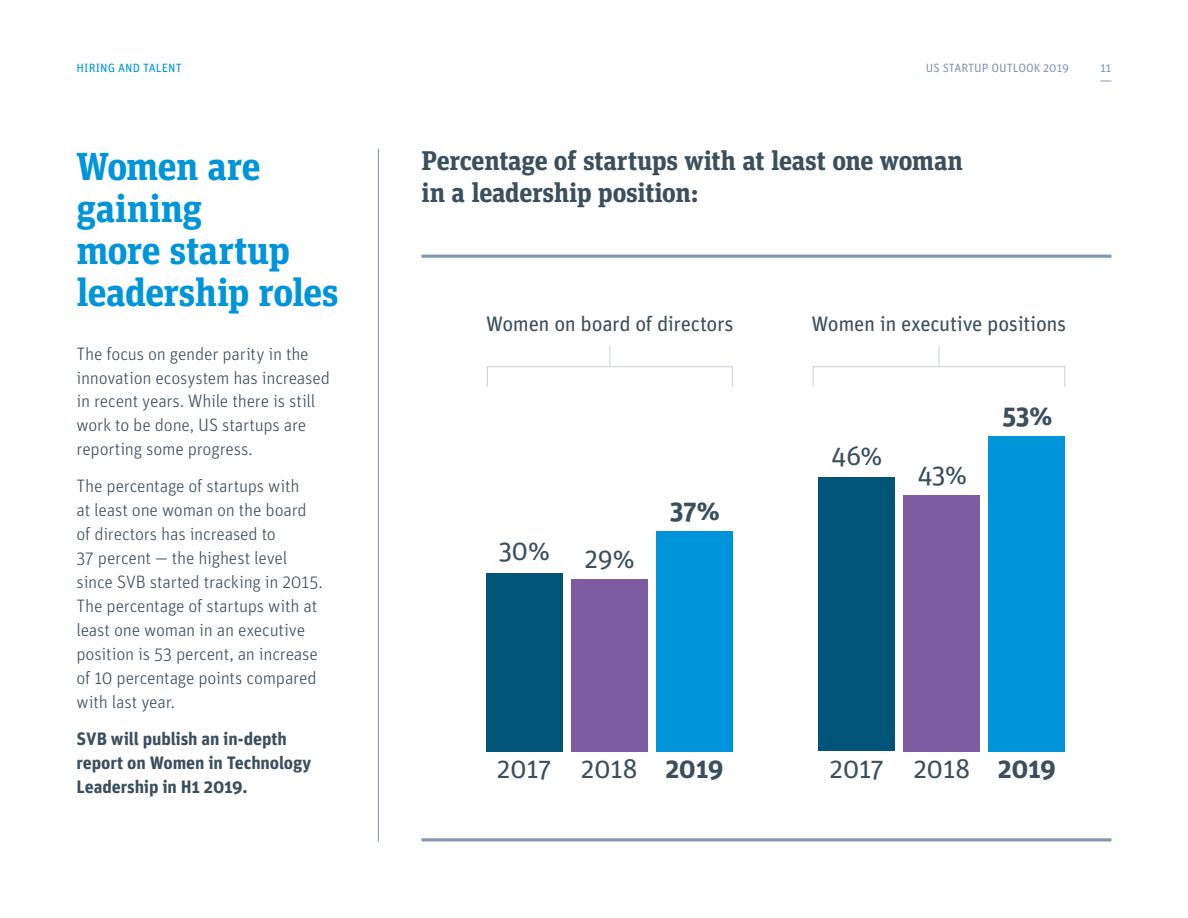
<style>
.page{position:relative;width:1188px;height:918px;background:#fff}
.page>*{position:absolute;margin:0;border:0;box-sizing:border-box;transform-origin:0 0}
.t1{font:700 39px/42px "SVB Slab";letter-spacing:-.015em;color:#0095db}
.t2{font:700 27px/31.5px "SVB Slab";letter-spacing:-.015em;color:#3c4f5c}
.t3{font:27px "SVB Sans";letter-spacing:-.015em;color:#3c4f5c}
.t4{font:700 27px "SVB Sans";color:#3c4f5c}
.t5{font:21px "SVB Sans";letter-spacing:-.02em;color:#3c4f5c}
.t6{font:300 18px/24px "SVB Sans";letter-spacing:-.01em;color:#3c4f5c}
.t7{font:700 18px/24px "SVB Sans";letter-spacing:-.01em;color:#3c4f5c}
.t8{font:12px "SVB Sans";color:#8498ad}
.t9{font:12px "SVB Sans";letter-spacing:.01em;color:#0095db}
.s1{font-weight:700}
</style>
<div class="page">
<hr style="left:378px;top:149px;width:1px;height:692px;background:#8498ad">
<hr style="left:422px;top:255px;width:689px;height:3px;background:#8498ad">
<hr style="left:422px;top:838px;width:689px;height:3px;background:#8498ad">
<div style="left:486px;top:573px;width:77px;height:178px;background:#005478"></div>
<div style="left:571px;top:579px;width:77px;height:172px;background:#7f5ba2"></div>
<div style="left:656px;top:531px;width:77px;height:220px;background:#0095db"></div>
<svg style="left:487px;top:345px;width:246px;height:42px"></svg>
<svg style="left:812px;top:345px;width:254px;height:42px"></svg>
<div style="left:819px;top:478px;width:76px;height:273px;background:#005478"></div>
<div style="left:904px;top:495px;width:76px;height:256px;background:#7f5ba2"></div>
<div style="left:989px;top:436px;width:76px;height:315px;background:#0095db"></div>
<p class="t9" style="left:77px;top:60px;width:107px">HIRING AND TALENT</p>
<h1 class="t1" style="left:77px;top:143px;width:264px">Women are gaining<br>more startup leadership roles</h1>
<p class="t6" style="left:77px;top:341px;width:255px">The focus on gender parity in the innovation ecosystem has increased in recent years. While there is still work to be done, US startups are reporting some progress.</p>
<p class="t6" style="left:77px;top:474px;width:248px">The percentage of startups with<br>at least one woman on the board of directors has increased to<br>37 percent — the highest level since SVB started tracking in 2015.<br>The percentage of startups with at least one woman in an executive position is 53 percent, an increase of 10 percentage points compared with last year.</p>
<p class="t7" style="left:77px;top:726px;width:236px">SVB will publish an in-depth report on Women in Technology<br>Leadership in H1 2019.</p>
<p class="t8" style="left:926px;top:60px;width:145px">US STARTUP OUTLOOK 2019</p>
<p class="t8" style="left:1101px;top:60px;width:12px">11</p>
<h2 class="t2" style="left:422px;top:144px;width:543px">Percentage of startups with at least one woman in a leadership position:</h2>
<p class="t5" style="left:486px;top:309px;width:249px">Women on board of directors</p>
<p class="t5" style="left:812px;top:309px;width:256px">Women in executive positions</p>
<h2 class="t3" style="left:498px;top:532px;width:53px">30%</h2>
<h2 class="t3" style="left:585px;top:539px;width:52px">29%</h2>
<h2 class="t4" style="left:670px;top:490px;width:52px">37%</h2>
<h2 class="t3" style="left:497px;top:750px;width:228px">2017 2018 <span class="s1">2019</span></h2>
<h2 class="t3" style="left:831px;top:437px;width:53px">46%</h2>
<h2 class="t3" style="left:917px;top:456px;width:52px">43%</h2>
<h2 class="t4" style="left:1002px;top:396px;width:52px">53%</h2>
<h2 class="t3" style="left:829px;top:750px;width:228px">2017 2018 <span class="s1">2019</span></h2>
</div>
